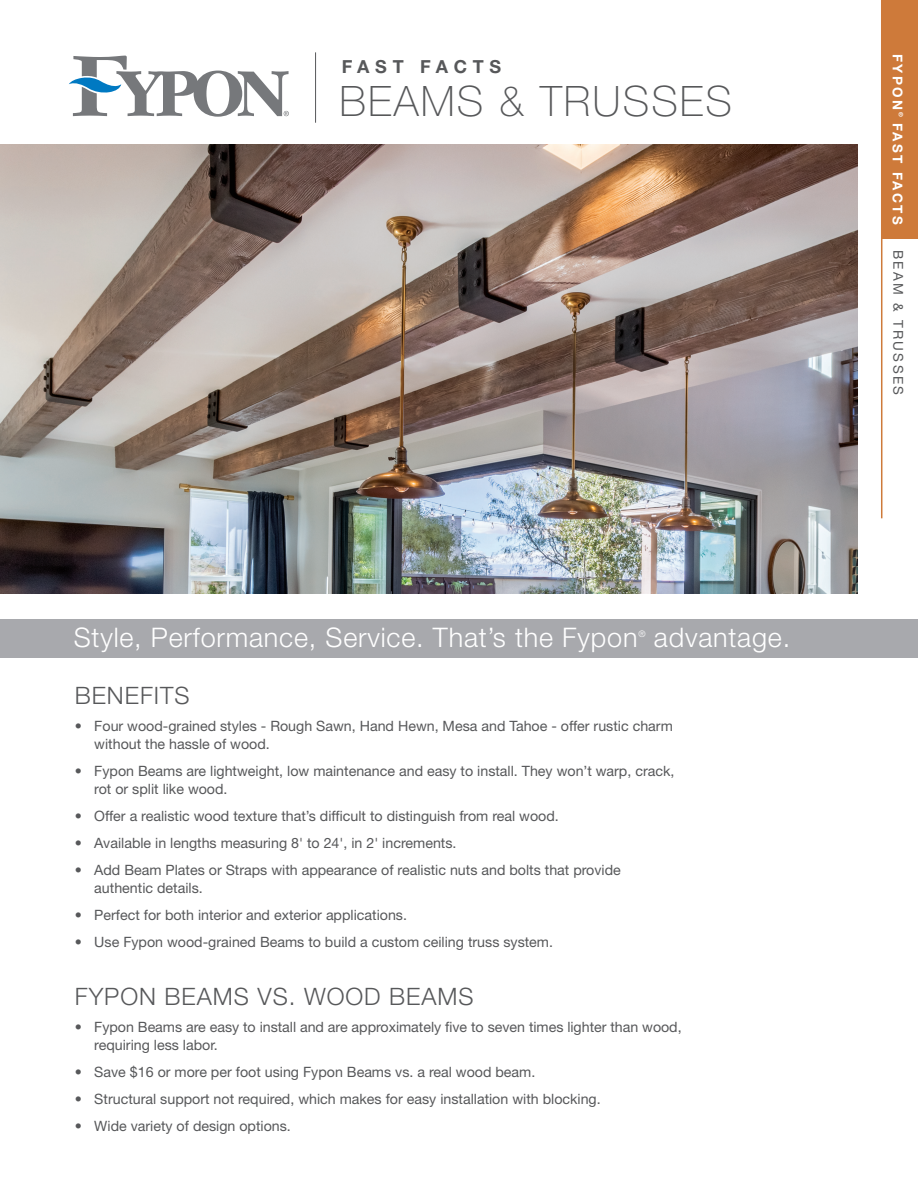
<style>
.page{position:relative;width:918px;height:1188px;background:#fff}
.page>*{position:absolute;margin:0;border:0;box-sizing:border-box;transform-origin:0 0}
.t1{font:100 42px "Helvetica Neue LT Std";letter-spacing:.05em;color:#57585a}
.Table_Header_Row{font:300 27px "Helvetica Neue LT Std";letter-spacing:.03em;color:#fff}
.Table_Header_Row-2{font:700 27px "Helvetica Neue LT Std";letter-spacing:.03em;color:#fff}
.Table_Header_Row-3{font:300 24px "Helvetica Neue LT Std";letter-spacing:.04em;color:#57585a}
.t2{font:700 18px "Helvetica Neue LT Std";letter-spacing:.32em;color:#57585a}
.t3{font:14.25px/18px "Helvetica Neue LT Std";color:#57585a}
.t4{font:700 13.5px "Helvetica Neue LT Std";letter-spacing:.17em;color:#fff}
.t5{font:13.5px "Helvetica Neue LT Std";letter-spacing:.17em;color:#57585a}
.Table_Header_Row-4{font:300 9px "Helvetica Neue LT Std";color:#fff}
.t6{font:700 6px "Helvetica Neue LT Std";color:#fff}
</style>
<div class="page">
<img style="left:0;top:144px;width:857px;height:450px">
<div style="left:882px;top:0;width:36px;height:239px;background:#ce7a3a"></div>
<hr style="left:881px;top:0;width:1px;height:518px;background:#ce7a3a">
<svg style="left:69px;top:56px;width:220px;height:61px"></svg>
<hr style="left:315px;top:52px;width:1px;height:71px;background:#57585a">
<div style="left:0;top:619px;width:918px;height:39px;background:#a8a9ad"></div>
<p class="t2" style="left:342px;top:55px;width:161px">FAST FACTS</p>
<p class="t1" style="left:340px;top:78px;width:394px">BEAMS &amp; TRUSSES</p>
<p class="Table_Header_Row-2" style="left:53px;top:614px;width:741px">Style + Performance + Service = The Fypon Advantage</p>
<p class="Table_Header_Row" style="left:74px;top:621px;width:565px">Style, Performance, Service. That’s the Fypon</p>
<p class="Table_Header_Row-4" style="left:638px;top:628px;width:9px">®</p>
<p class="Table_Header_Row" style="left:654px;top:621px;width:138px">advantage.</p>
<p class="Table_Header_Row-3" style="left:75px;top:680px;width:116px">BENEFITS</p>
<p class="t3" style="left:94px;top:716px;width:580px;text-indent:-19px">• Four wood-grained styles - Rough Sawn, Hand Hewn, Mesa and Tahoe - offer rustic charm without the hassle of wood.</p>
<p class="t3" style="left:94px;top:761px;width:582px;text-indent:-19px">• Fypon Beams are lightweight, low maintenance and easy to install. They won’t warp, crack, rot or split like wood.</p>
<p class="t3" style="left:75px;top:806px;width:486px">• Offer a realistic wood texture that’s difficult to distinguish from real wood.</p>
<p class="t3" style="left:75px;top:833px;width:383px">• Available in lengths measuring 8' to 24', in 2' increments.</p>
<p class="t3" style="left:75px;top:860px;width:548px">• Add Beam Plates or Straps with appearance of realistic nuts and bolts that provide</p>
<p class="t3" style="left:94px;top:878px;width:110px">authentic details.</p>
<p class="t3" style="left:75px;top:905px;width:334px">• Perfect for both interior and exterior applications.</p>
<p class="t3" style="left:75px;top:932px;width:480px">• Use Fypon wood-grained Beams to build a custom ceiling truss system.</p>
<p class="Table_Header_Row-3" style="left:75px;top:982px;width:400px">FYPON BEAMS VS. WOOD BEAMS</p>
<p class="t3" style="left:94px;top:1018px;width:589px;text-indent:-19px">• Fypon Beams are easy to install and are approximately five to seven times lighter than wood, requiring less labor.</p>
<p class="t3" style="left:75px;top:1063px;width:462px">• Save $16 or more per foot using Fypon Beams vs. a real wood beam.</p>
<p class="t3" style="left:75px;top:1090px;width:527px">• Structural support not required, which makes for easy installation with blocking.</p>
<p class="t3" style="left:75px;top:1117px;width:218px">• Wide variety of design options.</p>
<p class="t4" style="left:906px;top:54px;width:57px;rotate:90deg">FYPON</p>
<p class="t6" style="left:905px;top:112px;width:6px;rotate:90deg">®</p>
<p class="t4" style="left:906px;top:123px;width:103px;rotate:90deg">FAST FACTS</p>
<p class="t5" style="left:906px;top:250px;width:147px;rotate:90deg">BEAM &amp; TRUSSES</p>
</div>
